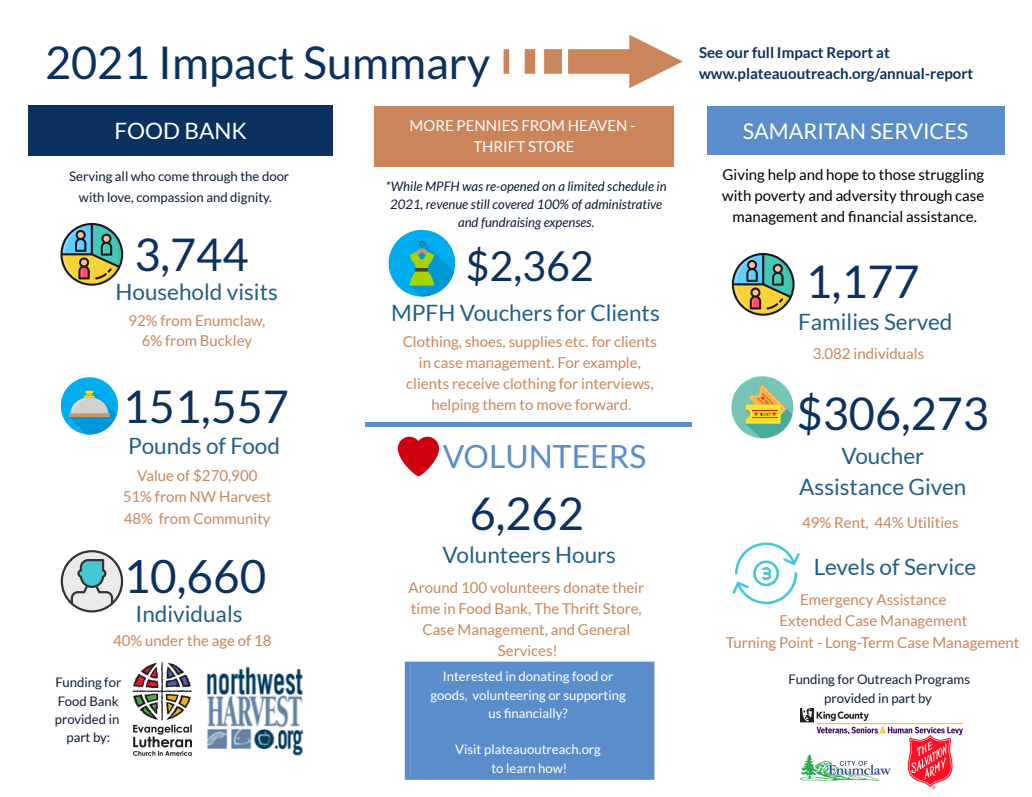
<style>
.page{position:relative;width:1032px;height:797px;background:#fff}
.page>*{position:absolute;margin:0;border:0;box-sizing:border-box;transform-origin:0 0}
.t1{font:45.75px "Lato";color:#0a3160}
.t2{font:45px "Lato";color:#0a3160}
.t3{font:41.25px "Lato";color:#0a3160}
.t4{font:31.88px "Lato";color:#5a8dca}
.t5{font:22.5px/31.9px "Lato";color:#215f89;text-align:center}
.t6{font:22.5px "Lato";color:#fff}
.t7{font:21.5px "Lato";color:#fff}
.t8{font:15px/21px "Lato";color:#ca855a;text-align:center}
.t9{font:15px/21.1px "Lato";color:#000;text-align:center}
.t10{font:700 15px/20.6px "Lato";color:#0a3160}
.t11{font:15px/20.6px "Lato";color:#fff;text-align:center}
.t12{font:13.12px/18.5px "Lato";color:#0e1c36;text-align:center}
.t13{font:italic 13.12px/18.2px "Lato";color:#0e1c36;text-align:center}
.t14{font:13.12px/18.2px "Lato";color:#fff;text-align:center}
</style>
<div class="page">
<div style="left:28px;top:105px;width:305px;height:51px;background:#0a3160"></div>
<div style="left:374px;top:106px;width:299px;height:61px;background:#ca855a"></div>
<div style="left:706px;top:106px;width:297px;height:49px;background:#5a8dca"></div>
<svg style="left:503px;top:35px;width:179px;height:53px"></svg>
<img style="left:800px;top:708px;width:161px;height:26px">
<svg style="left:61px;top:377px;width:57px;height:57px"></svg>
<svg style="left:61px;top:550px;width:62px;height:62px"></svg>
<svg style="left:60px;top:223px;width:63px;height:62px"></svg>
<svg style="left:731px;top:253px;width:63px;height:62px"></svg>
<svg style="left:732px;top:542px;width:67px;height:62px"></svg>
<svg style="left:397px;top:436px;width:42px;height:40px"></svg>
<div style="left:365px;top:422px;width:174px;height:5px;background:#5a8dca"></div>
<div style="left:539px;top:422px;width:152px;height:5px;background:#5a8dca"></div>
<div style="left:404px;top:661px;width:250px;height:118px;background:#5a8dca"></div>
<svg style="left:388px;top:230px;width:67px;height:66px"></svg>
<svg style="left:731px;top:376px;width:62px;height:62px"></svg>
<img style="left:800px;top:754px;width:89px;height:26px">
<img style="left:907px;top:735px;width:45px;height:53px">
<img style="left:132px;top:662px;width:60px;height:93px">
<img style="left:206px;top:666px;width:98px;height:90px">
<h2 class="t2" style="left:45px;top:34px;width:446px">2021 Impact Summary</h2>
<h3 class="t6" style="left:114px;top:117px;width:134px">FOOD BANK</h3>
<p class="t12" style="left:69px;top:166px;width:221px;line-height:20.6px">Serving all who come through the door with love, compassion and dignity.</p>
<h2 class="t2" style="left:134px;top:227px;width:115px">3,744</h2>
<h3 class="t5" style="left:115px;top:275px;width:164px">Household visits</h3>
<p class="t8" style="left:128px;top:309px;width:138px;line-height:20.6px">92% from Enumclaw,<br>6% from Buckley</p>
<h2 class="t2" style="left:123px;top:378px;width:168px">151,557</h2>
<h3 class="t5" style="left:128px;top:429px;width:153px">Pounds of Food</h3>
<p class="t8" style="left:123px;top:465px;width:150px">Value of $270,900<br>51% from NW Harvest<br>48% from Community</p>
<h1 class="t1" style="left:124px;top:547px;width:144px">10,660</h1>
<h3 class="t5" style="left:135px;top:597px;width:109px">Individuals</h3>
<p class="t8" style="left:113px;top:629px;width:160px">40% under the age of 18</p>
<p class="t12" style="left:55px;top:672px;width:68px">Funding for<br>Food Bank provided in part by:</p>
<p class="t11" style="left:409px;top:115px;width:227px">MORE PENNIES FROM HEAVEN -<br>THRIFT STORE</p>
<p class="t13" style="left:385px;top:176px;width:282px">*While MPFH was re-opened on a limited schedule in<br>2021, revenue still covered 100% of administrative and fundraising expenses.</p>
<h3 class="t3" style="left:465px;top:240px;width:130px">$2,362</h3>
<h3 class="t5" style="left:391px;top:296px;width:270px">MPFH Vouchers for Clients</h3>
<p class="t8" style="left:402px;top:331px;width:256px">Clothing, shoes, supplies etc. for clients in case management. For example, clients receive clothing for interviews, helping them to move forward.</p>
<h3 class="t4" style="left:442px;top:436px;width:205px">VOLUNTEERS</h3>
<h2 class="t2" style="left:469px;top:485px;width:115px">6,262</h2>
<h3 class="t5" style="left:442px;top:538px;width:175px">Volunteers Hours</h3>
<p class="t8" style="left:408px;top:576px;width:237px">Around 100 volunteers donate their time in Food Bank, The Thrift Store,<br>Case Management, and General<br>Services!</p>
<p class="t14" style="left:430px;top:666px;width:197px">Interested in donating food or goods, volunteering or supporting us fi nancially?</p>
<p class="t14" style="left:455px;top:739px;width:147px;line-height:18.8px">Visit plateauoutreach.org to learn how!</p>
<p class="t10" style="left:698px;top:42px;width:276px">See our full Impact Report at www.plateauoutreach.org/annual-report</p>
<h3 class="t7" style="left:742px;top:118px;width:227px">SAMARITAN SERVICES</h3>
<p class="t9" style="left:722px;top:164px;width:263px">Giving help and hope to those struggling with poverty and adversity through case management and fi nancial assistance.</p>
<h2 class="t2" style="left:805px;top:254px;width:115px">1,177</h2>
<h3 class="t5" style="left:797px;top:305px;width:156px">Families Served</h3>
<p class="t8" style="left:812px;top:343px;width:113px">3.082 individuals</p>
<h2 class="t2" style="left:796px;top:385px;width:194px">$306,273</h2>
<h3 class="t5" style="left:799px;top:438px;width:169px">Voucher<br>Assistance Given</h3>
<p class="t8" style="left:801px;top:512px;width:158px">49% Rent, 44% Utilities</p>
<h3 class="t5" style="left:813px;top:550px;width:164px">Levels of Service</h3>
<p class="t8" style="left:725px;top:588px;width:295px">Emergency Assistance<br>Extended Case Management<br>Turning Point - Long-Term Case Management</p>
<p class="t12" style="left:788px;top:669px;width:183px">Funding for Outreach Programs provided in part by</p>
</div>
